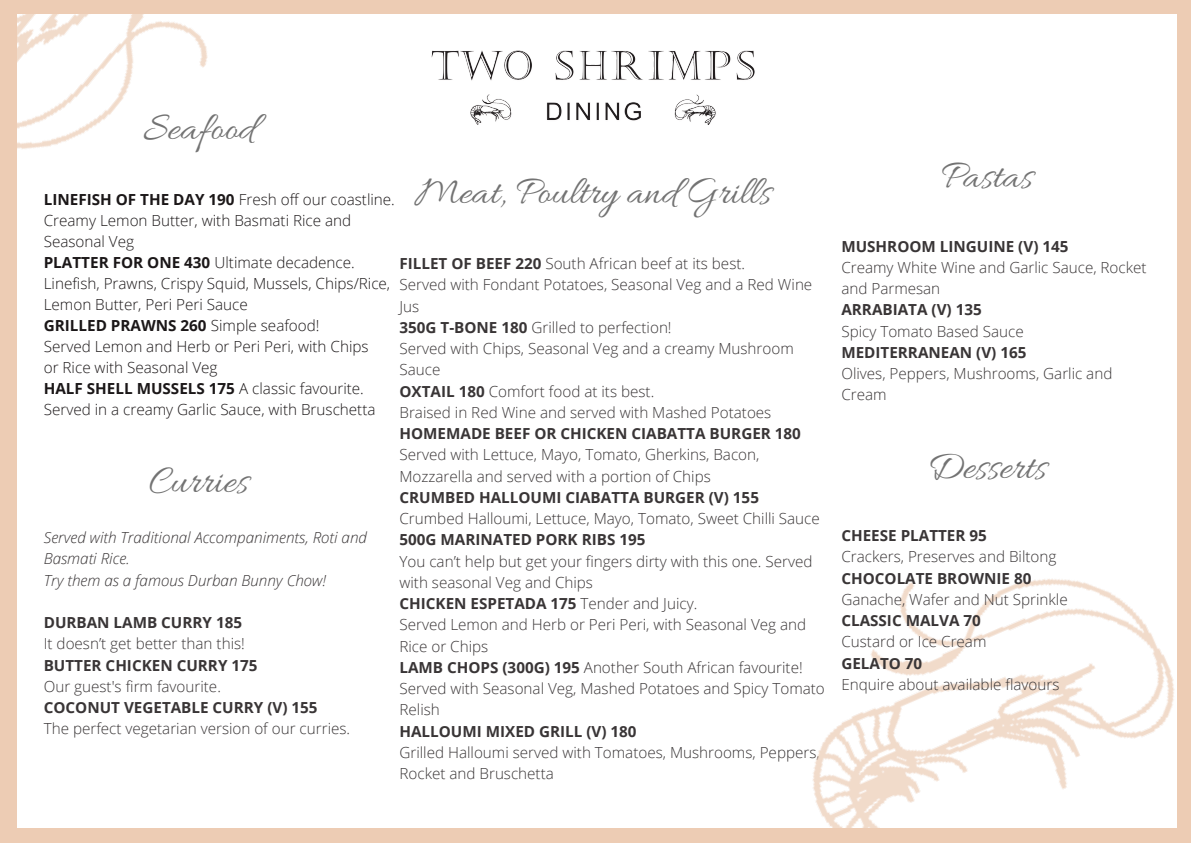
<style>
.page{position:relative;width:1191px;height:843px;background:#fff}
.page>*{position:absolute;margin:0;border:0;box-sizing:border-box;transform-origin:0 0}
.t1{font:40.4px "Allura";color:#737373}
.t2{font:300 15.3px/21px "Open Sans";color:#1b1718}
.t3{font:700 15.3px "Open Sans";color:#1b1718}
.t4{font:300 15.2px/21.2px "Open Sans";color:#393536}
.t5{font:700 15.2px "Open Sans";color:#393536}
.t6{font:italic 300 15.2px "Open Sans";color:#393536}
.s1{font-weight:700}
.s2{font-weight:300}
</style>
<div class="page">
<img style="left:431px;top:50px;width:324px;height:75px">
<img style="left:813px;top:579px;width:362px;height:249px">
<img style="left:17px;top:14px;width:191px;height:135px">
<div style="left:0;top:0;width:1190px;height:14px;background:#edccb4"></div>
<div style="left:0;top:828px;width:1190px;height:14px;background:#edccb4"></div>
<div style="left:0;top:0;width:17px;height:842px;background:#edccb4"></div>
<div style="left:1177px;top:0;width:13px;height:842px;background:#edccb4"></div>
<p class="t1" style="left:144px;top:105px;width:112px">Seafood</p>
<p class="t1" style="left:414px;top:169px;width:358px">Meat, Poultry and Grills</p>
<p class="t2" style="left:44px;top:188px;width:352px"><span class="s1">LINEFISH OF THE DAY 190</span> Fresh off our coastline.</p>
<p class="t2" style="left:44px;top:209px;width:309px">Creamy Lemon Butter, with Basmati Rice and</p>
<p class="t2" style="left:44px;top:230px;width:92px">Seasonal Veg</p>
<p class="t2" style="left:44px;top:251px;width:312px"><span class="s1">PLATTER FOR ONE 430</span> Ultimate decadence.</p>
<p class="t2" style="left:44px;top:272px;width:348px">Linefish, Prawns, Crispy Squid, Mussels, Chips/Rice,<br>Lemon Butter, Peri Peri Sauce</p>
<p class="t3" style="left:44px;top:314px;width:277px">GRILLED PRAWNS 260 <span class="s2">Simple seafood!</span></p>
<p class="t2" style="left:44px;top:335px;width:326px">Served Lemon and Herb or Peri Peri, with Chips</p>
<p class="t2" style="left:44px;top:356px;width:175px">or Rice with Seasonal Veg</p>
<p class="t3" style="left:44px;top:377px;width:321px">HALF SHELL MUSSELS 175 <span class="s2">A classic favourite.</span></p>
<p class="t2" style="left:44px;top:398px;width:333px">Served in a creamy Garlic Sauce, with Bruschetta</p>
<p class="t4" style="left:399px;top:252px;width:347px"><span class="s1">FILLET OF BEEF 220</span> South African beef at its best.</p>
<p class="t4" style="left:399px;top:274px;width:414px">Served with Fondant Potatoes, Seasonal Veg and a Red Wine<br>Jus</p>
<p class="t4" style="left:399px;top:316px;width:273px"><span class="s1">350G T-BONE 180</span> Grilled to perfection!</p>
<p class="t4" style="left:399px;top:337px;width:396px">Served with Chips, Seasonal Veg and a creamy Mushroom<br>Sauce</p>
<p class="t4" style="left:399px;top:380px;width:256px"><span class="s1">OXTAIL 180</span> Comfort food at its best.</p>
<p class="t4" style="left:399px;top:401px;width:373px">Braised in Red Wine and served with Mashed Potatoes</p>
<p class="t4" style="left:399px;top:422px;width:403px"><span class="s1">HOMEMADE BEEF OR CHICKEN CIABATTA BURGER 180<br></span>Served with Lettuce, Mayo, Tomato, Gherkins, Bacon,<br>Mozzarella and served with a portion of Chips</p>
<p class="t5" style="left:399px;top:486px;width:361px">CRUMBED HALLOUMI CIABATTA BURGER (V) 155</p>
<p class="t4" style="left:399px;top:507px;width:422px">Crumbed Halloumi, Lettuce, Mayo, Tomato, Sweet Chilli Sauce</p>
<p class="t5" style="left:399px;top:529px;width:247px">500G MARINATED PORK RIBS 195</p>
<p class="t4" style="left:399px;top:550px;width:414px">You can’t help but get your fingers dirty with this one. Served with seasonal Veg and Chips</p>
<p class="t5" style="left:399px;top:592px;width:299px">CHICKEN ESPETADA 175 <span class="s2">Tender and Juicy.</span></p>
<p class="t4" style="left:399px;top:613px;width:408px">Served Lemon and Herb or Peri Peri, with Seasonal Veg and<br>Rice or Chips</p>
<p class="t4" style="left:399px;top:656px;width:427px"><span class="s1">LAMB CHOPS (300G) 195</span> Another South African favourite!<br>Served with Seasonal Veg, Mashed Potatoes and Spicy Tomato<br>Relish</p>
<p class="t5" style="left:399px;top:720px;width:238px">HALLOUMI MIXED GRILL (V) 180</p>
<p class="t4" style="left:399px;top:741px;width:421px">Grilled Halloumi served with Tomatoes, Mushrooms, Peppers,<br>Rocket and Bruschetta</p>
<p class="t1" style="left:149px;top:458px;width:101px">Curries</p>
<p class="t6" style="left:44px;top:526px;width:324px">Served with Traditional Accompaniments, Roti and</p>
<p class="t6" style="left:44px;top:548px;width:88px">Basmati Rice.</p>
<p class="t6" style="left:44px;top:569px;width:284px">Try them as a famous Durban Bunny Chow!</p>
<p class="t5" style="left:44px;top:611px;width:200px">DURBAN LAMB CURRY 185</p>
<p class="t4" style="left:44px;top:632px;width:202px">It doesn’t get better than this!</p>
<p class="t5" style="left:44px;top:654px;width:215px">BUTTER CHICKEN CURRY 175</p>
<p class="t4" style="left:44px;top:675px;width:179px">Our guest's firm favourite.</p>
<p class="t5" style="left:44px;top:696px;width:275px">COCONUT VEGETABLE CURRY (V) 155</p>
<p class="t4" style="left:44px;top:717px;width:308px">The perfect vegetarian version of our curries.</p>
<p class="t1" style="left:940px;top:154px;width:93px">Pastas</p>
<p class="t5" style="left:841px;top:235px;width:228px">MUSHROOM LINGUINE (V) 145</p>
<p class="t4" style="left:841px;top:256px;width:306px">Creamy White Wine and Garlic Sauce, Rocket and Parmesan</p>
<p class="t5" style="left:841px;top:299px;width:142px">ARRABIATA (V) 135</p>
<p class="t4" style="left:841px;top:320px;width:184px">Spicy Tomato Based Sauce</p>
<p class="t5" style="left:841px;top:341px;width:186px">MEDITERRANEAN (V) 165</p>
<p class="t4" style="left:841px;top:362px;width:272px">Olives, Peppers, Mushrooms, Garlic and<br>Cream</p>
<p class="t1" style="left:927px;top:445px;width:120px">Desserts</p>
<p class="t5" style="left:841px;top:524px;width:147px">CHEESE PLATTER 95</p>
<p class="t4" style="left:841px;top:545px;width:216px">Crackers, Preserves and Biltong<br><span class="s1">CHOCOLATE BROWNIE 80</span></p>
<p class="t4" style="left:841px;top:588px;width:228px">Ganache, Wafer and Nut Sprinkle</p>
<p class="t5" style="left:841px;top:609px;width:141px">CLASSIC MALVA 70</p>
<p class="t4" style="left:841px;top:630px;width:146px">Custard or Ice Cream</p>
<p class="t5" style="left:841px;top:652px;width:82px">GELATO 70</p>
<p class="t4" style="left:841px;top:673px;width:219px">Enquire about available flavours</p>
</div>
